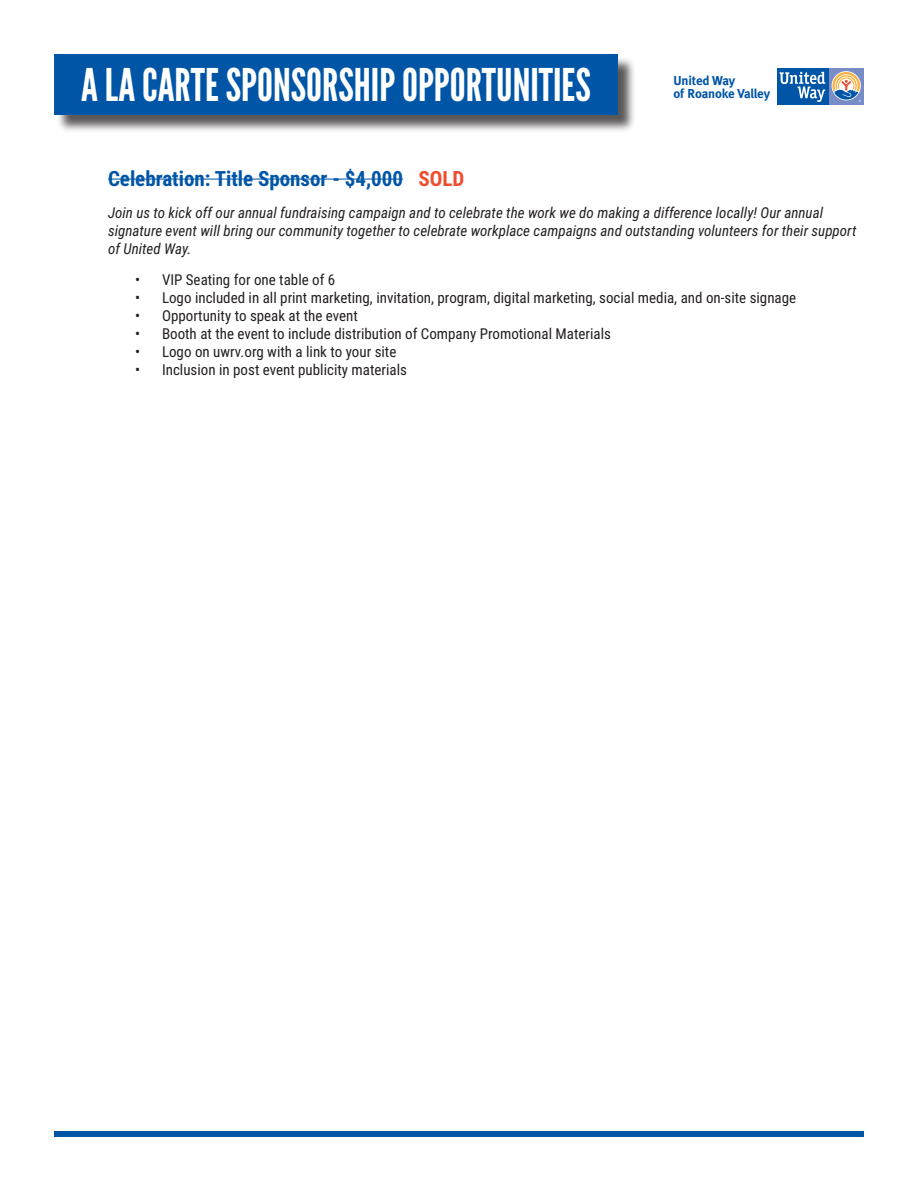
<style>
.page{position:relative;width:918px;height:1188px;background:#fff}
.page>*{position:absolute;margin:0;border:0;box-sizing:border-box;transform-origin:0 0}
.t1{font:45px "League Gothic";color:#fff}
.t2{font:700 21px "Roboto Condensed";color:#0155a7}
.t3{font:700 21px "Roboto Condensed";color:#ef4d30}
.t4{font:15px "Roboto Condensed";color:#231f20}
.t5{font:italic 15px/18px "Roboto Condensed";color:#231f20}
.t6{font:12.9px/13.2px "Meta Bold LF";letter-spacing:-.02em;color:#0155a7}
</style>
<div class="page">
<div style="left:56px;top:56px;width:581px;height:77px;background:#231f20;opacity:.75"></div>
<div style="left:54px;top:54px;width:564px;height:60px;background:#0155a7"></div>
<div style="left:54px;top:1131px;width:810px;height:6px;background:#0155a7"></div>
<div style="left:829px;top:68px;width:35px;height:36px;background:#788dc7"></div>
<div style="left:777px;top:68px;width:52px;height:36px;background:#0155a7"></div>
<svg style="left:779px;top:72px;width:46px;height:30px"></svg>
<svg style="left:832px;top:72px;width:29px;height:30px"></svg>
<hr style="left:108px;top:179px;width:295px;height:1px;background:#0155a7">
<p class="t1" style="left:81px;top:58px;width:511px">A LA CARTE SPONSORSHIP OPPORTUNITIES</p>
<p class="t6" style="left:673px;top:74px;width:98px">United Way<br>of Roanoke Valley</p>
<p class="t2" style="left:108px;top:164px;width:297px">Celebration: Title Sponsor - $4,000</p>
<p class="t3" style="left:418px;top:164px;width:47px">SOLD</p>
<p class="t5" style="left:108px;top:203px;width:750px">Join us to kick off our annual fundraising campaign and to celebrate the work we do making a difference locally! Our annual signature event will bring our community together to celebrate workplace campaigns and outstanding volunteers for their support of United Way.</p>
<p class="t4" style="left:135px;top:269px;width:202px">• VIP Seating for one table of 6</p>
<p class="t4" style="left:135px;top:287px;width:663px">• Logo included in all print marketing, invitation, program, digital marketing, social media, and on-site signage</p>
<p class="t4" style="left:135px;top:305px;width:224px">• Opportunity to speak at the event</p>
<p class="t4" style="left:135px;top:323px;width:478px">• Booth at the event to include distribution of Company Promotional Materials</p>
<p class="t4" style="left:135px;top:341px;width:263px">• Logo on uwrv.org with a link to your site</p>
<p class="t4" style="left:135px;top:359px;width:274px">• Inclusion in post event publicity materials</p>
</div>
